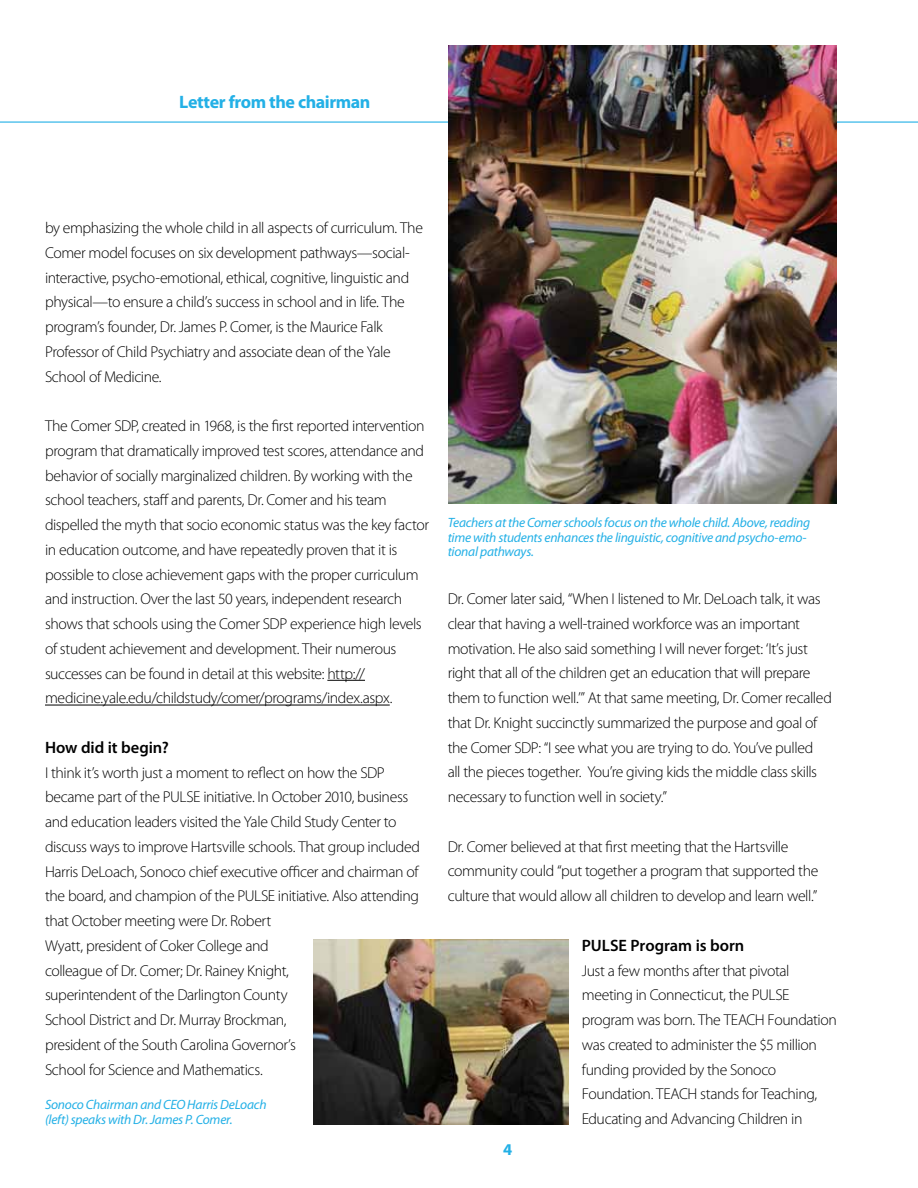
<style>
.page{position:relative;width:918px;height:1188px;background:#fff}
.page>*{position:absolute;margin:0;border:0;box-sizing:border-box;transform-origin:0 0}
.t1{font:700 18px "Myriad Pro";letter-spacing:-.025em;color:#23b0e6}
.t2{font:600 16.5px "Myriad Pro";letter-spacing:-.005em;color:#000}
.t3{font:700 16.5px "Myriad Pro";color:#23b0e6}
.t4{font:300 15.75px/24.8px "Myriad Pro";letter-spacing:-.025em;color:#000}
.t5{font:italic 13.5px/14.9px "Myriad Pro";letter-spacing:-.02em;color:#23b0e6}
</style>
<div class="page">
<hr style="left:0;top:122px;width:918px;height:1px;background:#23b0e6">
<hr style="left:327px;top:680px;width:38px;height:1px;background:#000">
<hr style="left:45px;top:705px;width:345px;height:1px;background:#000">
<img style="left:448px;top:45px;width:389px;height:459px">
<img style="left:314px;top:940px;width:254px;height:185px">
<p class="t1" style="left:179px;top:90px;width:193px">Letter from the chairman</p>
<p class="t4" style="left:45px;top:215px;width:380px">by emphasizing the whole child in all aspects of curriculum. The Comer model focuses on six development pathways—social&shy;interactive, psycho-emotional, ethical, cognitive, linguistic and physical—to ensure a child’s success in school and in life. The program’s founder, Dr. James P. Comer, is the Maurice Falk Professor of Child Psychiatry and associate dean of the Yale School of Medicine.</p>
<p class="t4" style="left:45px;top:413px;width:386px">The Comer SDP, created in 1968, is the first reported intervention program that dramatically improved test scores, attendance and behavior of socially marginalized children. By working with the school teachers, staff and parents, Dr. Comer and his team dispelled the myth that socio economic status was the key factor in education outcome, and have repeatedly proven that it is possible to close achievement gaps with the proper curriculum and instruction. Over the last 50 years, independent research shows that schools using the Comer SDP experience high levels of student achievement and development. Their numerous successes can be found in detail at this website: http:// medicine.yale.edu/childstudy/comer/programs/index.aspx.</p>
<p class="t2" style="left:45px;top:737px;width:125px">How did it begin?</p>
<p class="t4" style="left:45px;top:760px;width:377px">I think it’s worth just a moment to reflect on how the SDP became part of the PULSE initiative. In October 2010, business and education leaders visited the Yale Child Study Center to discuss ways to improve Hartsville schools. That group included Harris DeLoach, Sonoco chief executive officer and chairman of the board, and champion of the PULSE initiative. Also attending that October meeting were Dr. Robert<br>Wyatt, president of Coker College and<br>colleague of Dr. Comer; Dr. Rainey Knight,<br>superintendent of the Darlington County<br>School District and Dr. Murray Brockman,<br>president of the South Carolina Governor’s<br>School for Science and Mathematics.</p>
<p class="t5" style="left:45px;top:1097px;width:223px">Sonoco Chairman and CEO Harris DeLoach (left) speaks with Dr. James P. Comer.</p>
<p class="t5" style="left:448px;top:515px;width:364px">Teachers at the Comer schools focus on the whole child. Above, reading time with students enhances the linguistic, cognitive and psycho-emo&shy;tional pathways.</p>
<p class="t4" style="left:448px;top:586px;width:386px">Dr. Comer later said, “When I listened to Mr. DeLoach talk, it was clear that having a well-trained workforce was an important motivation. He also said something I will never forget: ‘It’s just right that all of the children get an education that will prepare them to function well.’” At that same meeting, Dr. Comer recalled that Dr. Knight succinctly summarized the purpose and goal of the Comer SDP: “I see what you are trying to do. You’ve pulled<br>all the pieces together. You’re giving kids the middle class skills necessary to function well in society.”</p>
<p class="t4" style="left:448px;top:834px;width:372px">Dr. Comer believed at that first meeting that the Hartsville community could “put together a program that supported the culture that would allow all children to develop and learn well.”</p>
<p class="t2" style="left:582px;top:935px;width:164px">PULSE Program is born</p>
<p class="t4" style="left:582px;top:958px;width:257px">Just a few months after that pivotal meeting in Connecticut, the PULSE program was born. The TEACH Foundation was created to administer the $5 million funding provided by the Sonoco Foundation. TEACH stands for Teaching, Educating and Advancing Children in</p>
<p class="t3" style="left:503px;top:1139px;width:11px">4</p>
</div>
